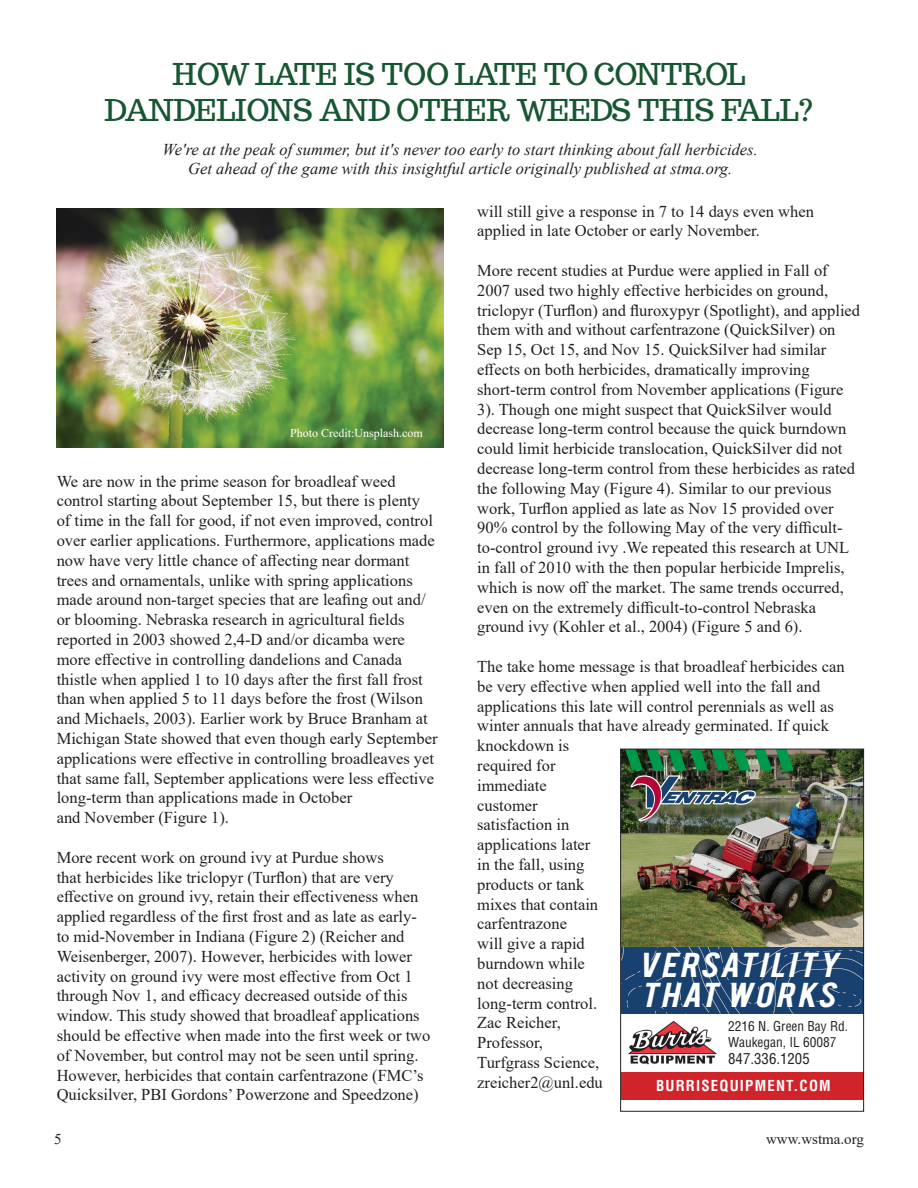
<style>
.page{position:relative;width:918px;height:1188px;background:#fff}
.page>*{position:absolute;margin:0;border:0;box-sizing:border-box;transform-origin:0 0}
.t1{font:30px/36px "Trocchi";color:#175632;text-align:center}
.t2{font:italic 27.15px/29.5px "Bebas";color:#fff;scale:1.25 1}
.t3{font:16.5px/19.8px "Times New Roman";color:#231f20}
.t4{font:italic 16.5px/19.8px "Times New Roman";color:#231f20;text-align:center}
.t5{font:15px "Times New Roman";color:#231f20}
.t6{font:700 condensed 14.7px "Helvetica LT Pro";letter-spacing:.08em;color:#fff}
.t7{font:condensed 14.7px "Helvetica LT Pro";color:#231f20}
.t8{font:condensed 13.35px/15.9px "Helvetica LT Pro";color:#231f20}
.t9{font:12px "Times New Roman";color:#fff}
</style>
<div class="page">
<div style="left:621px;top:1072px;width:243px;height:28px;background:#d1232a"></div>
<img style="left:622px;top:751px;width:240px;height:196px">
<img style="left:622px;top:751px;width:172px;height:70px">
<img style="left:628px;top:1021px;width:89px;height:44px">
<svg style="left:622px;top:947px;width:240px;height:67px;background:#1f4573"></svg>
<div style="left:620px;top:749px;width:244px;height:363px;border:1px solid #231f20"></div>
<img style="left:57px;top:209px;width:386px;height:238px">
<h1 class="t1" style="left:105px;top:55px;width:710px">HOW LATE IS TOO LATE TO CONTROL<br>DANDELIONS AND OTHER WEEDS THIS FALL?</h1>
<p class="t4" style="left:163px;top:139px;width:597px">We're at the peak of summer, but it's never too early to start thinking about fall herbicides.<br>Get ahead of the game with this insightful article originally published at stma.org.</p>
<p class="t9" style="left:290px;top:425px;width:134px">Photo Credit:Unsplash.com</p>
<p class="t3" style="left:57px;top:471px;width:382px">We are now in the prime season for broadleaf weed control starting about September 15, but there is plenty of time in the fall for good, if not even improved, control over earlier applications. Furthermore, applications made now have very little chance of affecting near dormant trees and ornamentals, unlike with spring applications made around non-target species that are leafing out and/ or blooming. Nebraska research in agricultural fields reported in 2003 showed 2,4-D and/or dicamba were more effective in controlling dandelions and Canada thistle when applied 1 to 10 days after the first fall frost than when applied 5 to 11 days before the frost (Wilson and Michaels, 2003). Earlier work by Bruce Branham at Michigan State showed that even though early September applications were effective in controlling broadleaves yet that same fall, September applications were less effective long-term than applications made in October<br>and November (Figure 1).</p>
<p class="t3" style="left:57px;top:847px;width:375px">More recent work on ground ivy at Purdue shows<br>that herbicides like triclopyr (Turflon) that are very effective on ground ivy, retain their effectiveness when applied regardless of the first frost and as late as early&shy;to mid-November in Indiana (Figure 2) (Reicher and Weisenberger, 2007). However, herbicides with lower activity on ground ivy were most effective from Oct 1 through Nov 1, and efficacy decreased outside of this window. This study showed that broadleaf applications should be effective when made into the first week or two of November, but control may not be seen until spring.<br>However, herbicides that contain carfentrazone (FMC’s Quicksilver, PBI Gordons’ Powerzone and Speedzone)</p>
<p class="t3" style="left:477px;top:201px;width:338px">will still give a response in 7 to 14 days even when applied in late October or early November.</p>
<p class="t3" style="left:477px;top:260px;width:385px">More recent studies at Purdue were applied in Fall of 2007 used two highly effective herbicides on ground, triclopyr (Turflon) and fluroxypyr (Spotlight), and applied them with and without carfentrazone (QuickSilver) on Sep 15, Oct 15, and Nov 15. QuickSilver had similar effects on both herbicides, dramatically improving short-term control from November applications (Figure 3). Though one might suspect that QuickSilver would decrease long-term control because the quick burndown could limit herbicide translocation, QuickSilver did not decrease long-term control from these herbicides as rated the following May (Figure 4). Similar to our previous work, Turflon applied as late as Nov 15 provided over 90% control by the following May of the very difficult&shy;to-control ground ivy .We repeated this research at UNL in fall of 2010 with the then popular herbicide Imprelis, which is now off the market. The same trends occurred, even on the extremely difficult-to-control Nebraska ground ivy (Kohler et al., 2004) (Figure 5 and 6).</p>
<p class="t3" style="left:477px;top:656px;width:369px">The take home message is that broadleaf herbicides can be very effective when applied well into the fall and applications this late will control perennials as well as winter annuals that have already germinated. If quick knockdown is<br>required for<br>immediate<br>customer<br>satisfaction in<br>applications later<br>in the fall, using<br>products or tank<br>mixes that contain<br>carfentrazone<br>will give a rapid<br>burndown while<br>not decreasing<br>long-term control.<br>Zac Reicher,<br>Professor,<br>Turfgrass Science,<br>zreicher2@unl.edu</p>
<h2 class="t2" style="left:637px;top:949px;width:168px">VERSATILITY<br>THAT WORKS</h2>
<p class="t8" style="left:728px;top:1018px;width:122px">2216 N. Green Bay Rd.<br>Waukegan, IL 60087</p>
<p class="t7" style="left:728px;top:1050px;width:83px">847.336.1205</p>
<p class="t6" style="left:656px;top:1075px;width:176px">BURRISEQUIPMENT.COM</p>
<p class="t5" style="left:54px;top:1129px;width:9px">5</p>
<p class="t5" style="left:766px;top:1129px;width:99px">www.wstma.org</p>
</div>
